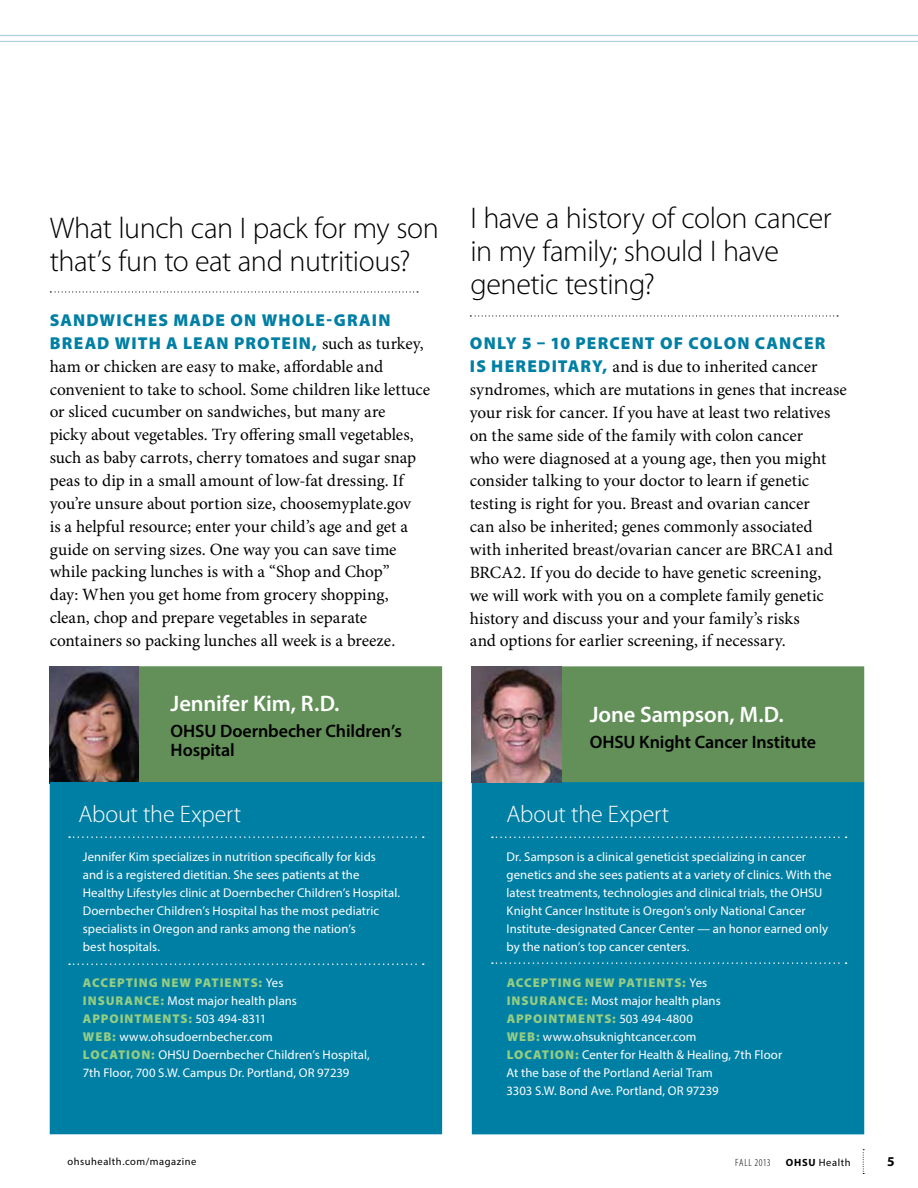
<style>
.page{position:relative;width:918px;height:1188px;background:#fff}
.page>*{position:absolute;margin:0;border:0;box-sizing:border-box;transform-origin:0 0}
.t1{font:300 30px/33px "Myriad Pro";letter-spacing:-.015em;color:#000}
.t2{font:300 24px "Myriad Pro";letter-spacing:-.01em;color:#fff}
.t3{font:600 22.5px "Myriad Pro";letter-spacing:-.005em;color:#fff}
.t4{font:600 18px/19.5px "Myriad Pro";letter-spacing:-.005em;color:#000}
.t5{font:17.25px/22.8px "Minion Pro";color:#000}
.t6{font:900 17.25px/22.8px "Myriad Pro";letter-spacing:.065em;color:#007fa4}
.t7{font:700 13.5px "Myriad Pro";color:#000}
.t8{font:12.75px/18px "Myriad Pro";letter-spacing:.005em;color:#fff}
.t9{font:10.5px "Myriad Pro";letter-spacing:.05em;color:#000}
.t10{font:300 condensed 10.5px "Myriad Pro";letter-spacing:.05em;color:#000}
.s1{font-family:"Minion Pro";font-weight:400;color:#000}
.s2{font-weight:900;color:#95cd82}
.s3{font-family:"Myriad Pro";font-weight:900;color:#007fa4}
.s4{font-weight:700}
</style>
<div class="page">
<svg style="left:863px;top:1149px;width:1px;height:25px"></svg>
<div style="left:561px;top:666px;width:303px;height:116px;background:#629058"></div>
<hr style="left:0;top:41px;width:918px;height:1px;background:#acd0e0">
<hr style="left:0;top:35px;width:918px;height:1px;background:#acd0e0">
<div style="left:139px;top:666px;width:303px;height:116px;background:#629058"></div>
<img style="left:50px;top:666px;width:89px;height:116px">
<div style="left:50px;top:782px;width:392px;height:352px;background:#007fa4"></div>
<svg style="left:69px;top:836px;width:355px;height:2px"></svg>
<svg style="left:69px;top:963px;width:355px;height:2px"></svg>
<svg style="left:50px;top:291px;width:368px;height:2px"></svg>
<div style="left:472px;top:782px;width:392px;height:352px;background:#007fa4"></div>
<svg style="left:492px;top:837px;width:355px;height:1px"></svg>
<svg style="left:492px;top:962px;width:355px;height:2px"></svg>
<svg style="left:470px;top:315px;width:368px;height:2px"></svg>
<img style="left:472px;top:666px;width:89px;height:116px">
<h1 class="t1" style="left:50px;top:212px;width:391px">What lunch can I pack for my son that’s fun to eat and nutritious?</h1>
<p class="t6" style="left:50px;top:309px;width:375px">SANDWICHES MADE ON WHOLE-GRAIN<br>BREAD WITH A LEAN PROTEIN, <span class="s1">such as turkey,</span></p>
<p class="t5" style="left:50px;top:355px;width:382px">ham or chicken are easy to make, affordable and convenient to take to school. Some children like lettuce or sliced cucumber on sandwiches, but many are<br>picky about vegetables. Try offering small vegetables, such as baby carrots, cherry tomatoes and sugar snap peas to dip in a small amount of low-fat dressing. If you’re unsure about portion size, choosemyplate.gov<br>is a helpful resource; enter your child’s age and get a guide on serving sizes. One way you can save time while packing lunches is with a “Shop and Chop”<br>day: When you get home from grocery shopping, clean, chop and prepare vegetables in separate containers so packing lunches all week is a breeze.</p>
<h3 class="t3" style="left:171px;top:689px;width:170px">Jennifer Kim, R.D.</h3>
<p class="t4" style="left:171px;top:721px;width:233px">OHSU Doernbecher Children’s<br>Hospital</p>
<h2 class="t2" style="left:78px;top:801px;width:164px">About the Expert</h2>
<p class="t8" style="left:83px;top:847px;width:319px">Jennifer Kim specializes in nutrition specifically for kids<br>and is a registered dietitian. She sees patients at the Healthy Lifestyles clinic at Doernbecher Children’s Hospital.<br>Doernbecher Children’s Hospital has the most pediatric specialists in Oregon and ranks among the nation’s<br>best hospitals.</p>
<p class="t8" style="left:83px;top:973px;width:289px"><span class="s2">ACCEPTING NEW PATIENTS:</span> Yes<br><span class="s2">INSURANCE:</span> Most major health plans <span class="s2">APPOINTMENTS:</span> 503 494-8311<br><span class="s2">WEB:</span> www.ohsudoernbecher.com<br><span class="s2">LOCATION:</span> OHSU Doernbecher Children’s Hospital, 7th Floor, 700 S.W. Campus Dr. Portland, OR 97239</p>
<h1 class="t1" style="left:470px;top:202px;width:363px">I have a history of colon cancer in my family; should I have genetic testing?</h1>
<p class="t6" style="left:470px;top:332px;width:357px">ONLY 5 – 10 PERCENT OF COLON CANCER</p>
<p class="t5" style="left:470px;top:355px;width:379px"><span class="s3">IS HEREDITARY,</span> and is due to inherited cancer syndromes, which are mutations in genes that increase your risk for cancer. If you have at least two relatives on the same side of the family with colon cancer<br>who were diagnosed at a young age, then you might consider talking to your doctor to learn if genetic testing is right for you. Breast and ovarian cancer<br>can also be inherited; genes commonly associated with inherited breast/ovarian cancer are BRCA1 and BRCA2. If you do decide to have genetic screening,<br>we will work with you on a complete family genetic history and discuss your and your family’s risks<br>and options for earlier screening, if necessary.</p>
<h3 class="t3" style="left:590px;top:700px;width:195px">Jone Sampson, M.D.</h3>
<p class="t4" style="left:590px;top:732px;width:228px">OHSU Knight Cancer Institute</p>
<h2 class="t2" style="left:507px;top:801px;width:164px">About the Expert</h2>
<p class="t8" style="left:507px;top:847px;width:327px">Dr. Sampson is a clinical geneticist specializing in cancer genetics and she sees patients at a variety of clinics. With the latest treatments, technologies and clinical trials, the OHSU Knight Cancer Institute is Oregon’s only National Cancer Institute-designated Cancer Center — an honor earned only by the nation’s top cancer centers.</p>
<p class="t8" style="left:507px;top:973px;width:277px"><span class="s2">ACCEPTING NEW PATIENTS:</span> Yes <span class="s2">INSURANCE:</span> Most major health plans <span class="s2">APPOINTMENTS:</span> 503 494-4800<br><span class="s2">WEB:</span> www.ohsuknightcancer.com<br><span class="s2">LOCATION:</span> Center for Health &amp; Healing, 7th Floor At the base of the Portland Aerial Tram<br>3303 S.W. Bond Ave. Portland, OR 97239</p>
<p class="t9" style="left:68px;top:1155px;width:131px">ohsuhealth.com/magazine</p>
<p class="t10" style="left:735px;top:1157px;width:37px">FALL 2013</p>
<p class="t9" style="left:786px;top:1156px;width:66px"><span class="s4">OHSU</span> Health</p>
<p class="t7" style="left:887px;top:1153px;width:9px">5</p>
</div>
